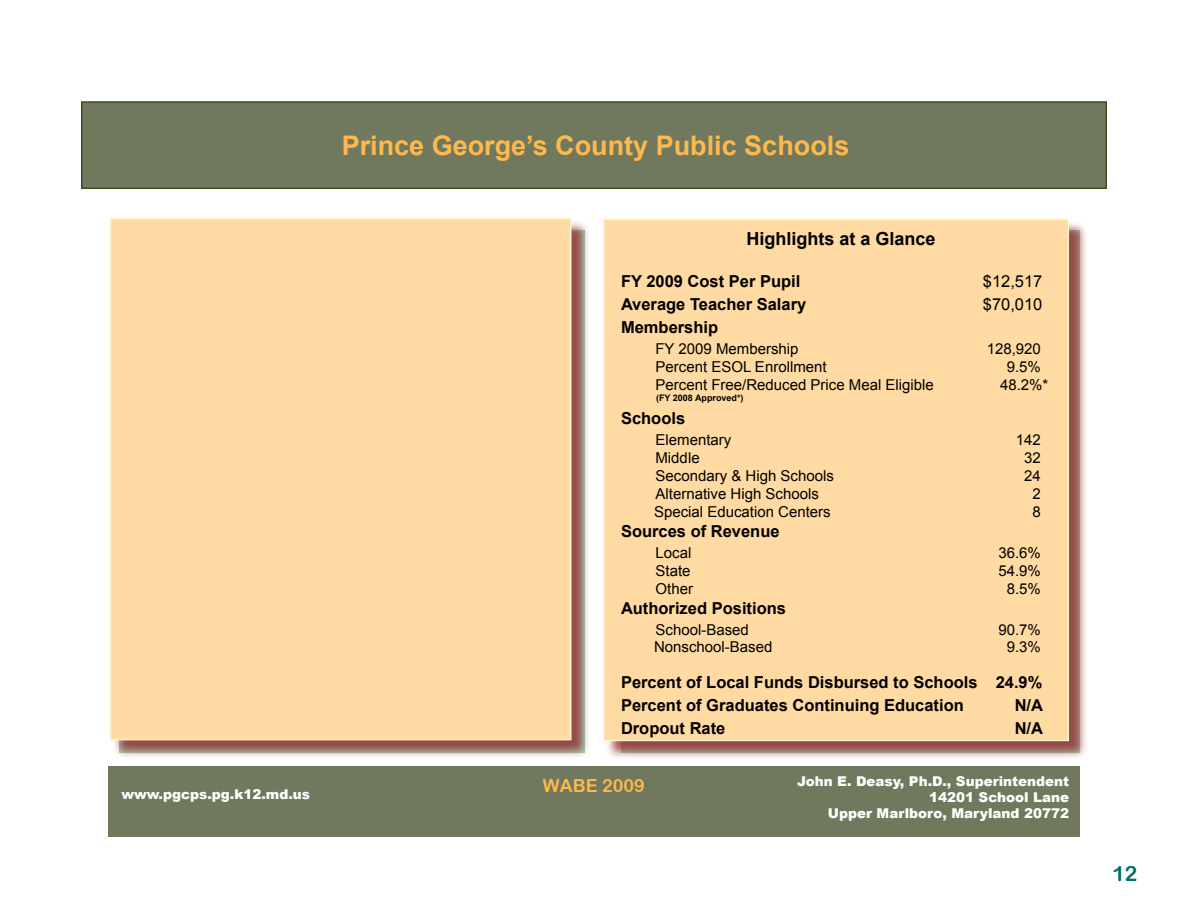
<style>
.page{position:relative;width:1188px;height:918px;background:#fff}
.page>*{position:absolute;margin:0;border:0;box-sizing:border-box;transform-origin:0 0}
.t1{font:700 27px "Arial";color:#fdb94d}
.t2{font:21px "Arial Rounded MT Bold";color:#006d6e}
.t3{font:700 18px "Arial";color:#000}
.t4{font:18px "Arial Rounded MT Bold";color:#fdb94d}
.t5{font:700 16.5px/23.1px "Arial";color:#000}
.t6{font:16.5px "Arial";color:#000}
.t7{font:15px "Arial";color:#000}
.t8{font:900 13.5px/16.2px "Arial";color:#fff;text-align:right}
.t9{font:700 9px "Arial";color:#000}
</style>
<div class="page">
<div style="left:111px;top:219px;width:480px;height:542px;background:#941a1d;opacity:.75"></div>
<div style="left:110px;top:219px;width:461px;height:521px;background:#ffdaa2"></div>
<div style="left:110px;top:218px;width:462px;height:522px;border:2px solid #fff5cc"></div>
<div style="left:82px;top:102px;width:1024px;height:86px;background:#70795d"></div>
<div style="left:81px;top:101px;width:1026px;height:88px;border:2px solid #414c24"></div>
<div style="left:108px;top:766px;width:972px;height:71px;background:#70795d"></div>
<div style="left:604px;top:220px;width:484px;height:542px;background:#941a1d;opacity:.75"></div>
<div style="left:604px;top:219px;width:464px;height:521px;background:#ffdaa2"></div>
<div style="left:603px;top:219px;width:466px;height:522px;border:2px solid #fff5cc"></div>
<p class="t8" style="left:122px;top:785px;width:190px">www.pgcps.pg.k12.md.us</p>
<h1 class="t1" style="left:342px;top:128px;width:509px">Prince George’s County Public Schools</h1>
<p class="t3" style="left:747px;top:227px;width:191px">Highlights at a Glance</p>
<p class="t5" style="left:621px;top:270px;width:181px">FY 2009 Cost Per Pupil</p>
<p class="t6" style="left:983px;top:270px;width:61px">$12,517</p>
<p class="t5" style="left:621px;top:293px;width:187px">Average Teacher Salary</p>
<p class="t6" style="left:983px;top:293px;width:61px">$70,010</p>
<p class="t5" style="left:621px;top:316px;width:99px">Membership</p>
<p class="t7" style="left:656px;top:339px;width:145px">FY 2009 Membership</p>
<p class="t7" style="left:987px;top:339px;width:56px">128,920</p>
<p class="t7" style="left:656px;top:357px;width:173px">Percent ESOL Enrollment</p>
<p class="t7" style="left:1007px;top:357px;width:36px">9.5%</p>
<p class="t7" style="left:656px;top:375px;width:280px">Percent Free/Reduced Price Meal Eligible</p>
<p class="t7" style="left:1000px;top:375px;width:50px">48.2%*</p>
<p class="t9" style="left:656px;top:392px;width:89px">(FY 2008 Approved*)</p>
<p class="t5" style="left:621px;top:407px;width:66px">Schools</p>
<p class="t7" style="left:656px;top:430px;width:77px">Elementary</p>
<p class="t7" style="left:1016px;top:430px;width:27px">142</p>
<p class="t7" style="left:656px;top:448px;width:46px">Middle</p>
<p class="t7" style="left:1024px;top:448px;width:18px">32</p>
<p class="t7" style="left:656px;top:466px;width:180px">Secondary &amp; High Schools</p>
<p class="t7" style="left:1024px;top:466px;width:18px">24</p>
<p class="t7" style="left:656px;top:484px;width:165px">Alternative High Schools</p>
<p class="t7" style="left:1033px;top:484px;width:10px">2</p>
<p class="t7" style="left:654px;top:502px;width:178px">Special Education Centers</p>
<p class="t7" style="left:1033px;top:502px;width:10px">8</p>
<p class="t5" style="left:621px;top:520px;width:160px">Sources of Revenue</p>
<p class="t7" style="left:656px;top:543px;width:37px">Local</p>
<p class="t7" style="left:998px;top:543px;width:44px">36.6%</p>
<p class="t7" style="left:656px;top:561px;width:37px">State</p>
<p class="t7" style="left:998px;top:561px;width:44px">54.9%</p>
<p class="t7" style="left:656px;top:579px;width:39px">Other</p>
<p class="t7" style="left:1007px;top:579px;width:36px">8.5%</p>
<p class="t5" style="left:621px;top:597px;width:167px">Authorized Positions</p>
<p class="t7" style="left:656px;top:620px;width:95px">School-Based</p>
<p class="t7" style="left:998px;top:620px;width:44px">90.7%</p>
<p class="t7" style="left:654px;top:637px;width:120px">Nonschool-Based</p>
<p class="t7" style="left:1007px;top:637px;width:36px">9.3%</p>
<p class="t5" style="left:621px;top:671px;width:423px">Percent of Local Funds Disbursed to Schools 24.9%<br>Percent of Graduates Continuing Education</p>
<p class="t5" style="left:1015px;top:694px;width:30px">N/A</p>
<p class="t5" style="left:621px;top:717px;width:106px">Dropout Rate</p>
<p class="t5" style="left:1015px;top:717px;width:30px">N/A</p>
<p class="t4" style="left:543px;top:775px;width:104px">WABE 2009</p>
<p class="t8" style="left:797px;top:773px;width:274px">John E. Deasy, Ph.D., Superintendent<br>14201 School Lane<br>Upper Marlboro, Maryland 20772</p>
<h2 class="t2" style="left:1112px;top:861px;width:26px">12</h2>
</div>
